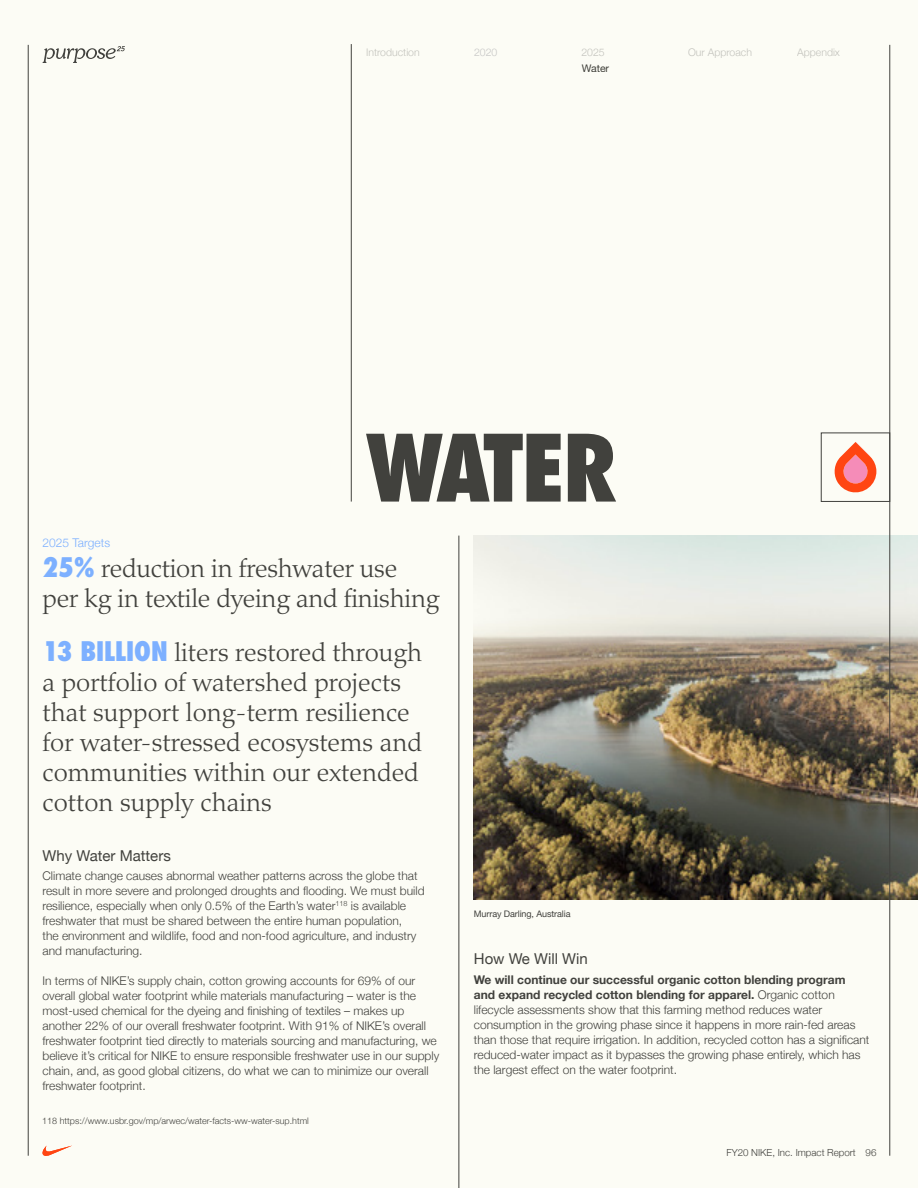
<style>
.page{position:relative;width:918px;height:1188px;background:#fcfcf5}
.page>*{position:absolute;margin:0;border:0;box-sizing:border-box;transform-origin:0 0}
.Large_Futura_Condens{font:800 condensed 90px "Futura Std";letter-spacing:-.06em;color:#41413d}
.Grey_Palatino_Header{font:300 26.25px/30px "Palatino";color:#41413d}
.Grey_Palatino_Intro{font:300 26.25px/30px "Palatino";letter-spacing:-.01em;color:#41413d}
.Grey_Sub_Headers{font:15px "Helvetica Neue";color:#41413d}
.Body_Copy{font:300 12px/15px "Helvetica Neue";color:#41413d}
.Blue_Sub_Headers{font:300 12px "Helvetica Neue";color:#7db0ff}
.t1{font:300 10.5px "Helvetica Neue";color:#c6c6c5}
.t2{font:10.5px "Helvetica Neue";color:#41413d}
.t3{font:300 9.75px "Helvetica Neue";color:#41413d}
.Foot_notes{font:300 9px "Helvetica Neue";color:#41413d}
.Caption_style{font:9px "Helvetica Neue";letter-spacing:-.01em;color:#41413d}
.s1{font-family:"Futura";font-weight:800;font-stretch:condensed;color:#7db0ff}
.s2{font-weight:700}
</style>
<div class="page">
<hr style="left:351px;top:44px;width:1px;height:458px;background:#41413d">
<img style="left:474px;top:536px;width:444px;height:364px">
<hr style="left:459px;top:536px;width:1px;height:652px;background:#41413d">
<svg style="left:834px;top:442px;width:43px;height:51px"></svg>
<div style="left:821px;top:433px;width:69px;height:69px;border:1px solid #41413d"></div>
<hr style="left:890px;top:45px;width:1px;height:1111px;background:#41413d">
<hr style="left:28px;top:45px;width:1px;height:1111px;background:#41413d">
<svg style="left:43px;top:46px;width:82px;height:17px"></svg>
<svg style="left:42px;top:1145px;width:30px;height:11px"></svg>
<p class="t1" style="left:366px;top:44px;width:55px">Introduction</p>
<p class="t1" style="left:474px;top:44px;width:25px">2020</p>
<p class="t1" style="left:581px;top:44px;width:25px">2025</p>
<p class="t1" style="left:688px;top:44px;width:65px">Our Approach</p>
<p class="t1" style="left:797px;top:44px;width:44px">Appendix</p>
<p class="t2" style="left:582px;top:60px;width:29px">Water</p>
<p class="Large_Futura_Condens" style="left:366px;top:412px;width:252px">WATER</p>
<p class="Blue_Sub_Headers" style="left:43px;top:533px;width:69px">2025 Targets</p>
<p class="Grey_Palatino_Intro" style="left:43px;top:554px;width:398px"><span class="s1">25%</span> reduction in freshwater use per kg in textile dyeing and finishing</p>
<p class="Grey_Palatino_Header" style="left:43px;top:637px;width:381px"><span class="s1">13 BILLION</span> liters restored through a portfolio of watershed projects that support long-term resilience for water-stressed ecosystems and communities within our extended cotton supply chains</p>
<p class="Grey_Sub_Headers" style="left:43px;top:845px;width:130px">Why Water Matters</p>
<p class="Body_Copy" style="left:43px;top:867px;width:384px">Climate change causes abnormal weather patterns across the globe that result in more severe and prolonged droughts and flooding. We must build resilience, especially when only 0.5% of the Earth’s water<sup>118</sup> is available freshwater that must be shared between the entire human population,<br>the environment and wildlife, food and non-food agriculture, and industry and manufacturing.</p>
<p class="Body_Copy" style="left:43px;top:972px;width:398px">In terms of NIKE’s supply chain, cotton growing accounts for 69% of our overall global water footprint while materials manufacturing – water is the most-used chemical for the dyeing and finishing of textiles – makes up another 22% of our overall freshwater footprint. With 91% of NIKE’s overall freshwater footprint tied directly to materials sourcing and manufacturing, we believe it’s critical for NIKE to ensure responsible freshwater use in our supply chain, and, as good global citizens, do what we can to minimize our overall freshwater footprint.</p>
<p class="Foot_notes" style="left:42px;top:1114px;width:268px">118 https://www.usbr.gov/mp/arwec/water-facts-ww-water-sup.html</p>
<p class="Caption_style" style="left:474px;top:907px;width:98px">Murray Darling, Australia</p>
<p class="Grey_Sub_Headers" style="left:474px;top:948px;width:115px">How We Will Win</p>
<p class="Body_Copy" style="left:474px;top:971px;width:397px"><span class="s2">We will continue our successful organic cotton blending program and expand recycled cotton blending for apparel.</span> Organic cotton lifecycle assessments show that this farming method reduces water consumption in the growing phase since it happens in more rain-fed areas than those that require irrigation. In addition, recycled cotton has a significant reduced-water impact as it bypasses the growing phase entirely, which has the largest effect on the water footprint.</p>
<p class="t3" style="left:727px;top:1144px;width:152px">FY20 NIKE, Inc. Impact Report 96</p>
</div>
